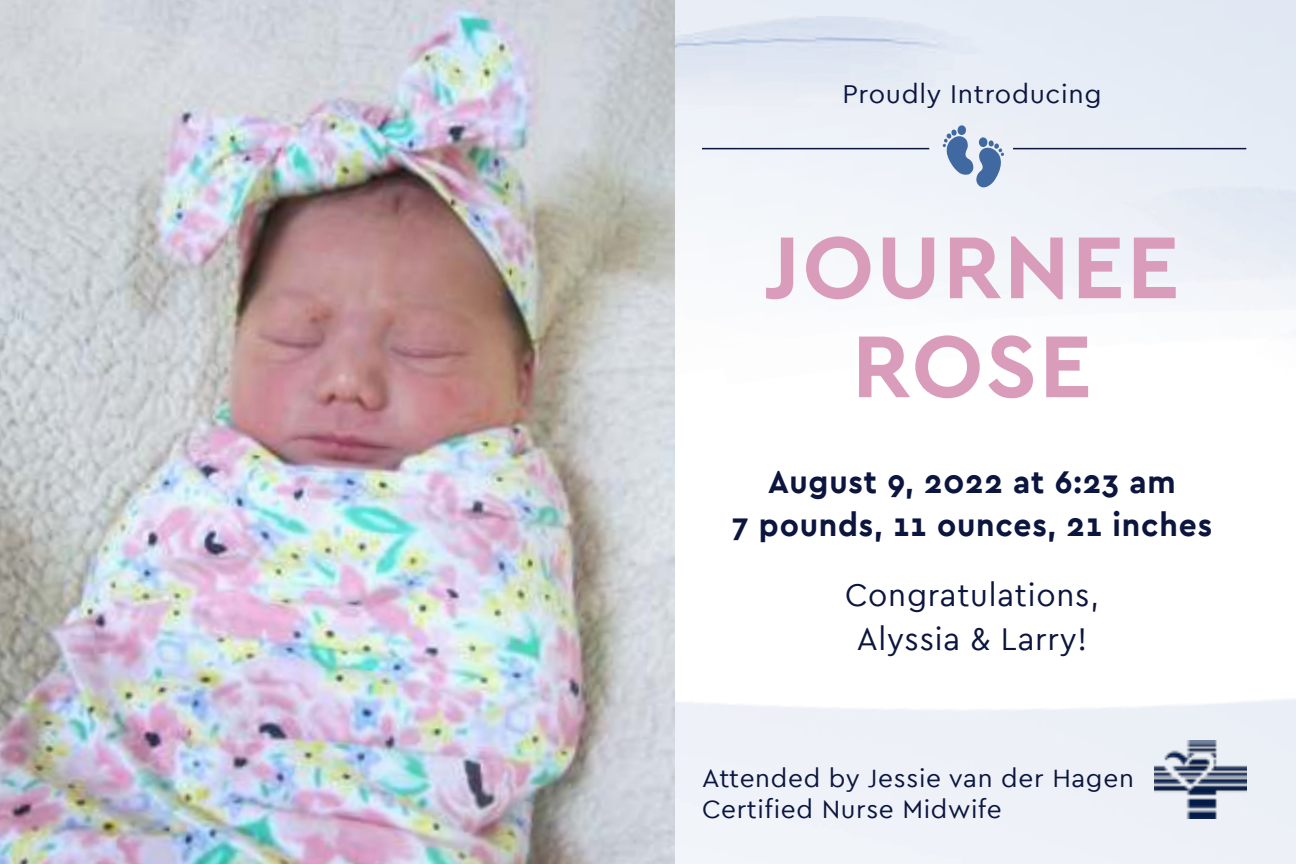
<style>
.page{position:relative;width:1296px;height:864px;background:#fff}
.page>*{position:absolute;margin:0;border:0;box-sizing:border-box;transform-origin:0 0}
.t1{font:700 91.8px/99px "Cera";letter-spacing:.025em;color:#d99dbb;text-align:center}
.t2{font:700 33px/43.2px "Cera";letter-spacing:.025em;color:#0b153e;text-align:center;scale:.96 1}
.t3{font:33px/43.2px "Cera";letter-spacing:.025em;color:#0b153e;text-align:center;scale:.96 1}
.t4{font:27px "Cera";letter-spacing:.025em;color:#0b153e}
.t5{font:26.4px/31.5px "Cera";letter-spacing:.025em;color:#0b153e}
</style>
<div class="page">
<div style="left:675px;top:699px;width:621px;height:165px;background:#eef2f8"></div>
<img style="left:1155px;top:741px;width:92px;height:77px">
<img style="left:0;top:0;width:675px;height:864px">
<svg style="left:943px;top:125px;width:61px;height:62px;background:#a3b6d2"></svg>
<hr style="left:702px;top:148px;width:227px;height:1px;background:#0b153e">
<hr style="left:1013px;top:148px;width:233px;height:1px;background:#0b153e">
<p class="t4" style="left:842px;top:82px;width:261px">Proudly Introducing</p>
<h1 class="t1" style="left:765px;top:223px;width:416px">JOURNEE<br>ROSE</h1>
<p class="t2" style="left:732px;top:462px;width:502px">August 9, 2022 at 6:23 am<br>7 pounds, 11 ounces, 21 inches</p>
<p class="t3" style="left:845px;top:575px;width:266px">Congratulations,<br>Alyssia &amp; Larry!</p>
<p class="t5" style="left:702px;top:764px;width:433px">Attended by Jessie van der Hagen<br>Certified Nurse Midwife</p>
</div>
